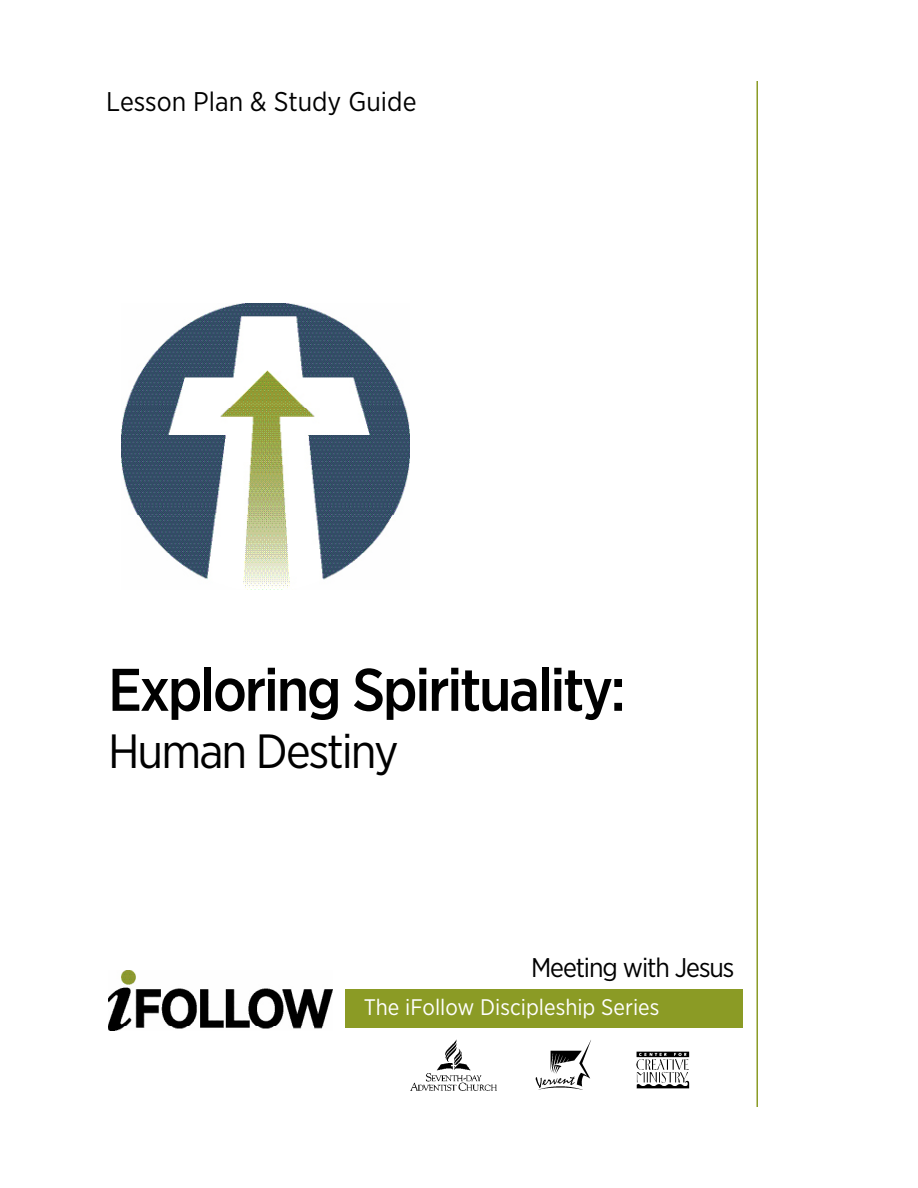
<style>
.page{position:relative;width:918px;height:1188px;background:#fff}
.page>*{position:absolute;margin:0;border:0;box-sizing:border-box;transform-origin:0 0}
.t1{font:500 60px "Gotham Narrow";letter-spacing:-.04em;color:#000}
.t2{font:48px "Gotham Narrow";letter-spacing:-.04em;color:#000}
.t3{font:27px "Gotham Narrow";letter-spacing:-.005em;color:#000}
.t4{font:27px "Gotham Narrow";letter-spacing:-.04em;color:#000}
.t5{font:22.5px "Gotham Narrow";color:#fff}
</style>
<div class="page">
<img style="left:122px;top:303px;width:288px;height:287px">
<hr style="left:756px;top:81px;width:2px;height:1026px;background:#8b9b25">
<img style="left:108px;top:971px;width:224px;height:59px">
<div style="left:345px;top:989px;width:398px;height:38px;background:#8b9b25"></div>
<img style="left:410px;top:1039px;width:87px;height:52px">
<img style="left:535px;top:1040px;width:56px;height:50px">
<img style="left:636px;top:1051px;width:54px;height:38px">
<p class="t3" style="left:106px;top:89px;width:312px">Lesson Plan &amp; Study Guide</p>
<h1 class="t1" style="left:108px;top:663px;width:519px">Exploring Spirituality:</h1>
<h2 class="t2" style="left:108px;top:729px;width:292px">Human Destiny</h2>
<p class="t4" style="left:531px;top:955px;width:205px">Meeting with Jesus</p>
<p class="t5" style="left:364px;top:997px;width:297px">The iFollow Discipleship Series</p>
</div>
